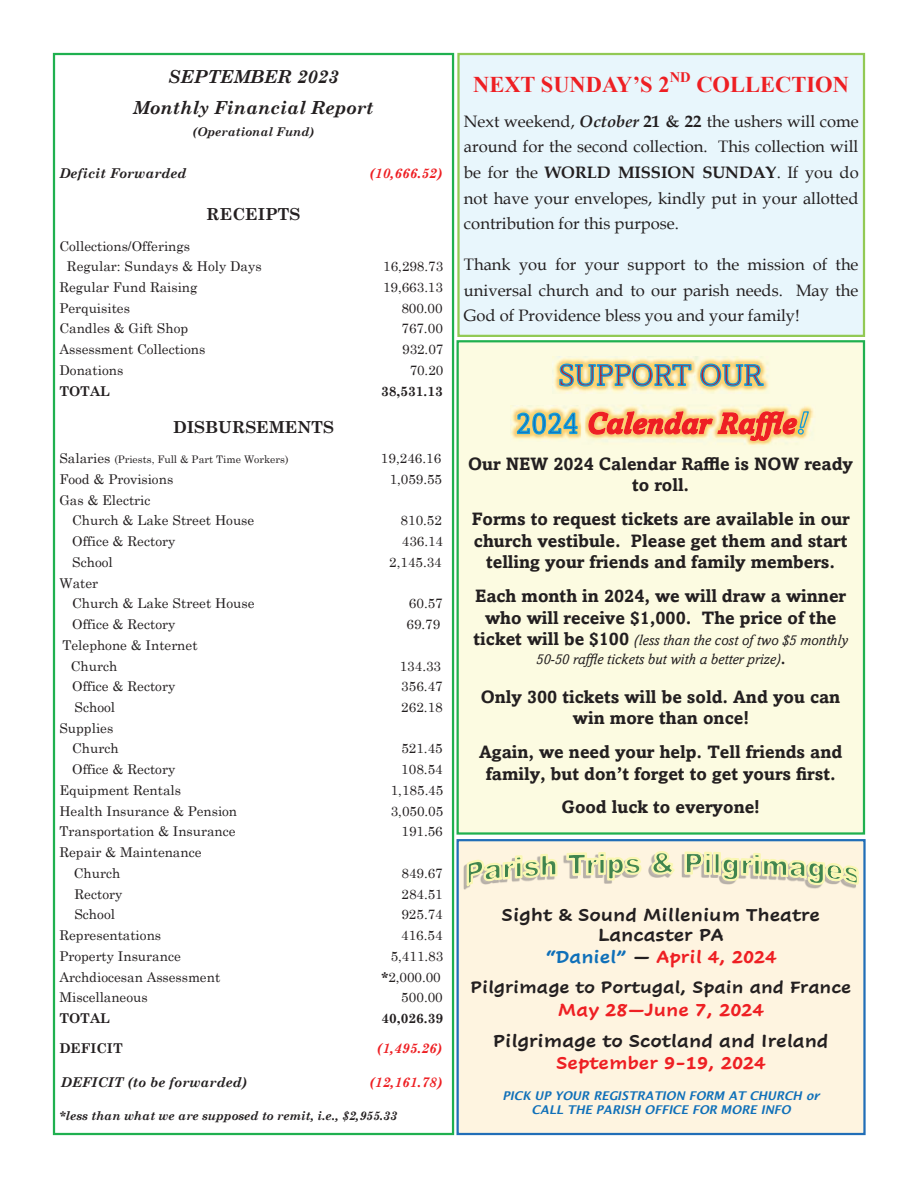
<style>
.page{position:relative;width:918px;height:1188px;background:#fff}
.page>*{position:absolute;margin:0;border:0;box-sizing:border-box;transform-origin:0 0}
.t1{font:700 22.5px "Times New Roman";color:#ee1f23}
.t2{font:700 18px/21.6px "Amasis MT Pro";color:#231f20;text-align:center}
.t3{font:700 18px/19.2px "Cavolini";color:#231f20;text-align:center}
.t4{font:700 18px "Cavolini";color:#ee1f23}
.t5{font:italic 700 18px/30.8px "Century Schoolbook";color:#231f20;text-align:center}
.t6{font:700 17.25px "Cavolini";color:#231f20}
.t7{font:16.5px/25.5px "Book Antiqua";color:#231f20;text-align:justify}
.t8{font:700 16.5px "Century Schoolbook";color:#231f20}
.t9{font:italic 15px/18.8px "Amasis MT Pro";color:#231f20;text-align:center}
.t10{font:13.5px/20.7px "Century Schoolbook";color:#231f20}
.t11{font:italic 700 13.5px "Century Schoolbook";color:#231f20}
.t12{font:700 13.5px "Century Schoolbook";color:#231f20}
.t13{font:italic 700 13.5px "Century Schoolbook";color:#ee1f23}
.t14{font:italic 700 12.15px "Century Schoolbook";letter-spacing:-.005em;color:#231f20}
.t15{font:italic 600 12.15px "Lucida Sans";letter-spacing:-.005em;color:#1070b9}
.t16{font:italic 600 12px "Lucida Sans";color:#1070b9}
.t17{font:italic 700 12px "Century Schoolbook";letter-spacing:-.005em;color:#231f20}
.t18{font:10.5px "Century Schoolbook";color:#231f20}
.s1{font-size:13.5px}
.s2{font-weight:700}
.s3{font-weight:700;font-style:italic}
.s4{font-weight:700;font-style:normal;font-size:18px}
.s5{font-weight:700;font-style:normal}
.s6{color:#1070b9}
.s7{color:#231f20}
</style>
<div class="page">
<div style="left:458px;top:54px;width:406px;height:282px;background:#e8f6fc"></div>
<div style="left:457px;top:53px;width:408px;height:284px;border:2px solid #92c954"></div>
<div style="left:458px;top:840px;width:406px;height:294px;background:#fef4e0"></div>
<div style="left:457px;top:839px;width:409px;height:296px;border:2px solid #216eb7"></div>
<img style="left:464px;top:854px;width:392px;height:36px">
<svg style="left:465px;top:854px;width:94px;height:36px"></svg>
<svg style="left:566px;top:852px;width:77px;height:30px"></svg>
<svg style="left:650px;top:851px;width:27px;height:26px"></svg>
<svg style="left:685px;top:852px;width:174px;height:35px"></svg>
<div style="left:458px;top:341px;width:406px;height:493px;background:#fcfbe1"></div>
<div style="left:457px;top:340px;width:408px;height:495px;border:2px solid #1fb04f"></div>
<img style="left:554px;top:357px;width:215px;height:36px">
<svg style="left:559px;top:363px;width:205px;height:24px;background:#afb294"></svg>
<img style="left:510px;top:407px;width:72px;height:33px">
<svg style="left:516px;top:411px;width:62px;height:24px"></svg>
<img style="left:585px;top:405px;width:204px;height:40px">
<img style="left:804px;top:406px;width:10px;height:18px">
<svg style="left:588px;top:410px;width:222px;height:31px;background:#f39470"></svg>
<div style="left:53px;top:53px;width:401px;height:1082px;border:2px solid #1fb04f"></div>
<h2 class="t5" style="left:133px;top:61px;width:242px">SEPTEMBER 2023<br>Monthly Financial Report</h2>
<p class="t17" style="left:193px;top:124px;width:123px">(Operational Fund)</p>
<p class="t11" style="left:59px;top:165px;width:129px">Deficit Forwarded</p>
<p class="t13" style="left:369px;top:165px;width:75px">(10,666.52)</p>
<p class="t8" style="left:206px;top:204px;width:96px">RECEIPTS</p>
<p class="t10" style="left:67px;top:235px;width:196px;text-indent:-8px">Collections/Offerings<br>Regular: Sundays &amp; Holy Days</p>
<p class="t10" style="left:383px;top:256px;width:62px">16,298.73</p>
<p class="t10" style="left:59px;top:276px;width:140px">Regular Fund Raising</p>
<p class="t10" style="left:383px;top:276px;width:62px">19,663.13</p>
<p class="t10" style="left:59px;top:297px;width:72px">Perquisites</p>
<p class="t10" style="left:401px;top:297px;width:43px">800.00</p>
<p class="t10" style="left:59px;top:318px;width:130px">Candles &amp; Gift Shop</p>
<p class="t10" style="left:401px;top:318px;width:43px">767.00</p>
<p class="t10" style="left:59px;top:339px;width:148px">Assessment Collections</p>
<p class="t10" style="left:402px;top:339px;width:43px">932.07</p>
<p class="t10" style="left:59px;top:359px;width:65px">Donations</p>
<p class="t10" style="left:410px;top:359px;width:35px">70.20</p>
<p class="t12" style="left:59px;top:382px;width:52px">TOTAL</p>
<p class="t12" style="left:381px;top:382px;width:63px">38,531.13</p>
<p class="t8" style="left:173px;top:417px;width:163px">DISBURSEMENTS</p>
<p class="t18" style="left:59px;top:453px;width:231px"><span class="s1">Salaries</span> (Priests, Full &amp; Part Time Workers)</p>
<p class="t10" style="left:381px;top:448px;width:62px">19,246.16</p>
<p class="t10" style="left:59px;top:468px;width:115px">Food &amp; Provisions</p>
<p class="t10" style="left:390px;top:468px;width:54px">1,059.55</p>
<p class="t10" style="left:72px;top:489px;width:184px;text-indent:-13px">Gas &amp; Electric<br>Church &amp; Lake Street House</p>
<p class="t10" style="left:401px;top:510px;width:43px">810.52</p>
<p class="t10" style="left:72px;top:531px;width:105px">Office &amp; Rectory</p>
<p class="t10" style="left:402px;top:531px;width:43px">436.14</p>
<p class="t10" style="left:72px;top:551px;width:42px">School</p>
<p class="t10" style="left:389px;top:551px;width:54px">2,145.34</p>
<p class="t10" style="left:72px;top:572px;width:184px;text-indent:-13px">Water<br>Church &amp; Lake Street House</p>
<p class="t10" style="left:409px;top:593px;width:35px">60.57</p>
<p class="t10" style="left:72px;top:613px;width:105px">Office &amp; Rectory</p>
<p class="t10" style="left:407px;top:613px;width:35px">69.79</p>
<p class="t10" style="left:71px;top:634px;width:128px;text-indent:-8px">Telephone &amp; Internet<br>Church</p>
<p class="t10" style="left:400px;top:655px;width:43px">134.33</p>
<p class="t10" style="left:72px;top:676px;width:105px">Office &amp; Rectory</p>
<p class="t10" style="left:401px;top:676px;width:43px">356.47</p>
<p class="t10" style="left:75px;top:696px;width:42px">School</p>
<p class="t10" style="left:401px;top:696px;width:43px">262.18</p>
<p class="t10" style="left:72px;top:717px;width:48px;text-indent:-13px">Supplies<br>Church</p>
<p class="t10" style="left:401px;top:738px;width:43px">521.45</p>
<p class="t10" style="left:72px;top:759px;width:105px">Office &amp; Rectory</p>
<p class="t10" style="left:401px;top:759px;width:43px">108.54</p>
<p class="t10" style="left:59px;top:779px;width:123px">Equipment Rentals</p>
<p class="t10" style="left:391px;top:779px;width:54px">1,185.45</p>
<p class="t10" style="left:59px;top:800px;width:179px">Health Insurance &amp; Pension</p>
<p class="t10" style="left:391px;top:800px;width:54px">3,050.05</p>
<p class="t10" style="left:59px;top:821px;width:178px">Transportation &amp; Insurance</p>
<p class="t10" style="left:401px;top:821px;width:43px">191.56</p>
<p class="t10" style="left:74px;top:842px;width:129px;text-indent:-14px">Repair &amp; Maintenance<br>Church</p>
<p class="t10" style="left:401px;top:862px;width:43px">849.67</p>
<p class="t10" style="left:75px;top:883px;width:49px">Rectory</p>
<p class="t10" style="left:402px;top:883px;width:43px">284.51</p>
<p class="t10" style="left:74px;top:904px;width:42px">School</p>
<p class="t10" style="left:401px;top:904px;width:43px">925.74</p>
<p class="t10" style="left:59px;top:925px;width:103px">Representations</p>
<p class="t10" style="left:401px;top:925px;width:43px">416.54</p>
<p class="t10" style="left:59px;top:945px;width:123px">Property Insurance</p>
<p class="t10" style="left:391px;top:945px;width:54px">5,411.83</p>
<p class="t10" style="left:59px;top:966px;width:162px">Archdiocesan Assessment</p>
<p class="t10" style="left:381px;top:966px;width:61px"><span class="s2">*</span>2,000.00</p>
<p class="t10" style="left:59px;top:987px;width:90px">Miscellaneous</p>
<p class="t10" style="left:401px;top:987px;width:43px">500.00</p>
<p class="t12" style="left:59px;top:1010px;width:52px">TOTAL</p>
<p class="t12" style="left:381px;top:1010px;width:63px">40,026.39</p>
<p class="t12" style="left:59px;top:1039px;width:65px">DEFICIT</p>
<p class="t13" style="left:377px;top:1039px;width:67px">(1,495.26)</p>
<p class="t11" style="left:61px;top:1074px;width:188px">DEFICIT (to be forwarded)</p>
<p class="t13" style="left:369px;top:1074px;width:75px">(12,161.78)</p>
<p class="t14" style="left:59px;top:1108px;width:339px">*less than what we are supposed to remit, i.e., $2,955.33</p>
<h1 class="t1" style="left:473px;top:72px;width:377px">NEXT SUNDAY’S 2<sup>ND</sup> COLLECTION</h1>
<p class="t7" style="left:464px;top:109px;width:396px">Next weekend, <span class="s3">October</span> <span class="s2">21 &amp; 22</span> the ushers will come around for the second collection. This collection will be for the <span class="s2">WORLD MISSION SUNDAY</span>. If you do not have your envelopes, kindly put in your allotted contribution for this purpose.</p>
<p class="t7" style="left:464px;top:252px;width:396px">Thank you for your support to the mission of the universal church and to our parish needs. May the God of Providence bless you and your family!</p>
<h2 class="t2" style="left:468px;top:453px;width:386px">Our NEW 2024 Calendar Raffle is NOW ready to roll.</h2>
<h2 class="t2" style="left:472px;top:508px;width:380px">Forms to request tickets are available in our church vestibule. Please get them and start telling your friends and family members.</h2>
<h2 class="t2" style="left:475px;top:585px;width:373px">Each month in 2024, we will draw a winner who will receive $1,000. The price of the</h2>
<p class="t9" style="left:474px;top:630px;width:376px"><span class="s4">ticket will be $100</span> (less than the cost of two $5 monthly<br>50-50 raffle tickets but with a better prize)<span class="s5">.</span></p>
<h2 class="t2" style="left:481px;top:686px;width:361px">Only 300 tickets will be sold. And you can win more than once!</h2>
<h2 class="t2" style="left:479px;top:741px;width:365px">Again, we need your help. Tell friends and family, but don’t forget to get yours first.</h2>
<h2 class="t2" style="left:562px;top:796px;width:200px">Good luck to everyone!</h2>
<h2 class="t3" style="left:502px;top:906px;width:320px">Sight &amp; Sound Millenium Theatre<br>Lancaster PA</h2>
<h2 class="t4" style="left:546px;top:945px;width:232px"><span class="s6">“Daniel”</span> <span class="s7">—</span> April 4, 2024</h2>
<p class="t6" style="left:471px;top:976px;width:382px">Pilgrimage to Portugal, Spain and France</p>
<h2 class="t4" style="left:558px;top:998px;width:207px">May 28—June 7, 2024</h2>
<h2 class="t3" style="left:493px;top:1031px;width:337px">Pilgrimage to Scotland and Ireland</h2>
<h2 class="t4" style="left:556px;top:1051px;width:211px">September 9-19, 2024</h2>
<p class="t16" style="left:502px;top:1088px;width:319px">PICK UP YOUR REGISTRATION FORM AT CHURCH or</p>
<p class="t15" style="left:532px;top:1102px;width:261px">CALL THE PARISH OFFICE FOR MORE INFO</p>
</div>
